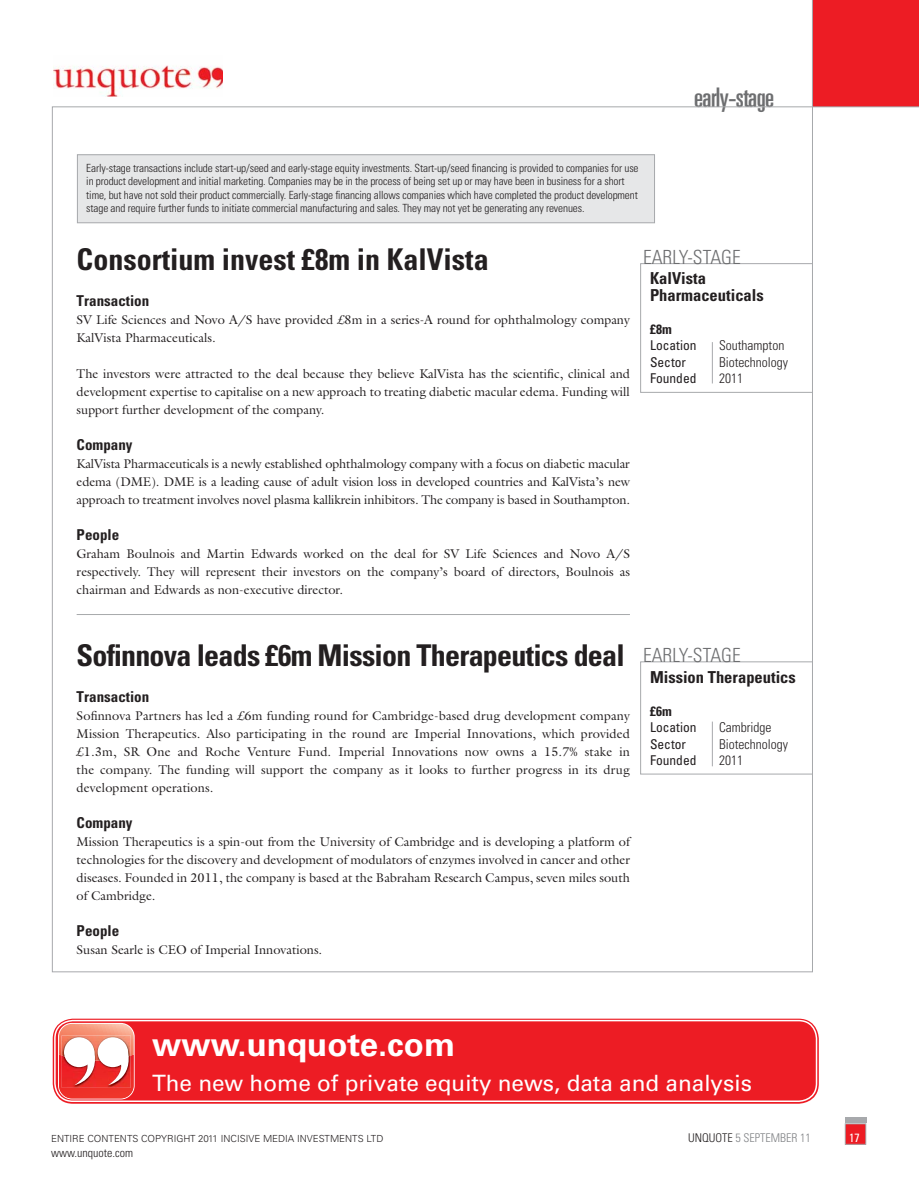
<style>
.page{position:relative;width:919px;height:1190px;background:#fff}
.page>*{position:absolute;margin:0;border:0;box-sizing:border-box;transform-origin:0 0}
.t1{font:700 33px "Univers LT";color:#fff}
.t2{font:700 condensed 30px "Univers LT Std";letter-spacing:-.025em;color:#231f20}
.t3{font:700 condensed 30px "Univers LT Std";color:#231f20}
.t4{font:ultra-condensed 27px "Univers LT Std";letter-spacing:-.02em;color:#6d6e70}
.t5{font:22.5px "Univers LT";color:#fff}
.t6{font:300 condensed 19.5px "Univers LT Std";color:#6d6e70}
.t7{font:700 condensed 16.5px/16.5px "Univers LT Std";color:#231f20}
.t8{font:700 condensed 15px "Univers LT Std";color:#231f20}
.t9{font:300 condensed 13.5px "Univers LT Std";color:#231f20}
.t10{font:condensed 13.5px "Univers LT Std";color:#231f20}
.t11{font:700 condensed 13.5px "Univers LT Std";color:#231f20}
.t12{font:12.75px/18px "Galliard Std";color:#231f20;text-align:justify}
.t13{font:300 condensed 12px "Univers LT Std";color:#808285}
.t14{font:300 condensed 12px "Univers LT Std";color:#231f20}
.t15{font:condensed 12px "Univers LT Std";color:#fff}
.t16{font:300 condensed 11.25px/13.5px "Univers LT Std";letter-spacing:-.01em;color:#231f20}
.t17{font:300 9.75px "Univers LT Std";color:#231f20}
.s1{color:#231f20}
</style>
<div class="page">
<div style="left:844px;top:1117px;width:21px;height:5px;background:#a7a9ac"></div>
<div style="left:844px;top:1124px;width:21px;height:20px;background:#ed1c24"></div>
<div style="left:844px;top:1123px;width:21px;height:22px;border:1px solid #a7a9ac"></div>
<div style="left:812px;top:0;width:106px;height:107px;background:#ed1c24"></div>
<img style="left:54px;top:65px;width:169px;height:32px">
<div style="left:77px;top:155px;width:577px;height:68px;background:#e6e7e8"></div>
<div style="left:77px;top:154px;width:577px;height:69px;border:1px solid #a7a9ac"></div>
<div style="left:53px;top:1018px;width:765px;height:86px;border:4px solid #ed1c24;border-radius:18px"></div>
<div style="left:55px;top:1020px;width:761px;height:81px;background:#ed1c24;border-radius:18px"></div>
<div style="left:54px;top:1020px;width:762px;height:82px;border:2px solid #fff;border-radius:18px"></div>
<svg style="left:58px;top:1023px;width:77px;height:76px"></svg>
<svg style="left:59px;top:1024px;width:76px;height:74px"></svg>
<svg style="left:640px;top:661px;width:172px;height:114px"></svg>
<svg style="left:640px;top:263px;width:172px;height:130px"></svg>
<hr style="left:77px;top:614px;width:552px;height:1px;background:#a7a9ac">
<p class="t16" style="left:86px;top:162px;width:553px">Early-stage transactions include start-up/seed and early-stage equity investments. Start-up/seed financing is provided to companies for use in product development and initial marketing. Companies may be in the process of being set up or may have been in business for a short time, but have not sold their product commercially. Early-stage financing allows companies which have completed the product development stage and require further funds to initiate commercial manufacturing and sales. They may not yet be generating any revenues.</p>
<h3 class="t4" style="left:693px;top:84px;width:82px">early-stage</h3>
<h2 class="t3" style="left:77px;top:245px;width:413px">Consortium invest £8m in KalVista</h2>
<h3 class="t6" style="left:643px;top:248px;width:99px">EARLY-STAGE</h3>
<p class="t8" style="left:77px;top:294px;width:74px">Transaction</p>
<p class="t12" style="left:77px;top:312px;width:554px">SV Life Sciences and Novo A/S have provided £8m in a series-A round for ophthalmology company<br>KalVista Pharmaceuticals.</p>
<p class="t12" style="left:77px;top:366px;width:554px">The investors were attracted to the deal because they believe KalVista has the scientific, clinical and development expertise to capitalise on a new approach to treating diabetic macular edema. Funding will support further development of the company.</p>
<p class="t8" style="left:77px;top:438px;width:57px">Company</p>
<p class="t12" style="left:77px;top:456px;width:554px">KalVista Pharmaceuticals is a newly established ophthalmology company with a focus on diabetic macular edema (DME). DME is a leading cause of adult vision loss in developed countries and KalVista’s new approach to treatment involves novel plasma kallikrein inhibitors. The company is based in Southampton.</p>
<p class="t8" style="left:77px;top:528px;width:44px">People</p>
<p class="t12" style="left:77px;top:546px;width:554px">Graham Boulnois and Martin Edwards worked on the deal for SV Life Sciences and Novo A/S respectively. They will represent their investors on the company’s board of directors, Boulnois as chairman and Edwards as non-executive director.</p>
<p class="t7" style="left:649px;top:271px;width:115px">KalVista<br>Pharmaceuticals</p>
<p class="t11" style="left:649px;top:323px;width:23px">£8m</p>
<p class="t10" style="left:649px;top:339px;width:48px">Location</p>
<p class="t9" style="left:718px;top:339px;width:67px">Southampton</p>
<p class="t10" style="left:649px;top:356px;width:38px">Sector</p>
<p class="t9" style="left:718px;top:356px;width:70px">Biotechnology</p>
<p class="t10" style="left:649px;top:372px;width:48px">Founded</p>
<p class="t9" style="left:718px;top:372px;width:25px">2011</p>
<h2 class="t2" style="left:77px;top:641px;width:549px">Sofinnova leads £6m Mission Therapeutics deal</h2>
<p class="t8" style="left:77px;top:690px;width:74px">Transaction</p>
<p class="t12" style="left:77px;top:708px;width:554px">Sofinnova Partners has led a £6m funding round for Cambridge-based drug development company Mission Therapeutics. Also participating in the round are Imperial Innovations, which provided £1.3m, SR One and Roche Venture Fund. Imperial Innovations now owns a 15.7% stake in the company. The funding will support the company as it looks to further progress in its drug development operations.</p>
<p class="t8" style="left:77px;top:816px;width:57px">Company</p>
<p class="t12" style="left:77px;top:834px;width:554px">Mission Therapeutics is a spin-out from the University of Cambridge and is developing a platform of technologies for the discovery and development of modulators of enzymes involved in cancer and other diseases. Founded in 2011, the company is based at the Babraham Research Campus, seven miles south of Cambridge.</p>
<p class="t8" style="left:77px;top:924px;width:44px">People</p>
<p class="t12" style="left:77px;top:942px;width:247px">Susan Searle is CEO of Imperial Innovations.</p>
<h3 class="t6" style="left:643px;top:646px;width:99px">EARLY-STAGE</h3>
<p class="t7" style="left:649px;top:669px;width:147px">Mission Therapeutics</p>
<p class="t11" style="left:649px;top:704px;width:23px">£6m</p>
<p class="t10" style="left:649px;top:721px;width:48px">Location</p>
<p class="t9" style="left:718px;top:721px;width:54px">Cambridge</p>
<p class="t10" style="left:649px;top:737px;width:38px">Sector</p>
<p class="t9" style="left:718px;top:737px;width:70px">Biotechnology</p>
<p class="t10" style="left:649px;top:754px;width:48px">Founded</p>
<p class="t9" style="left:718px;top:754px;width:25px">2011</p>
<h1 class="t1" style="left:152px;top:1025px;width:304px">www.unquote.com</h1>
<h3 class="t5" style="left:152px;top:1070px;width:601px">The new home of private equity news, data and analysis</h3>
<p class="t17" style="left:51px;top:1133px;width:333px">ENTIRE CONTENTS COPYRIGHT 2011 INCISIVE MEDIA INVESTMENTS LTD</p>
<p class="t13" style="left:687px;top:1132px;width:124px"><span class="s1">UNQUOTE</span> 5 SEPTEMBER 11</p>
<p class="t15" style="left:848px;top:1132px;width:12px">17</p>
<p class="t14" style="left:51px;top:1147px;width:84px">www.unquote.com</p>
</div>
